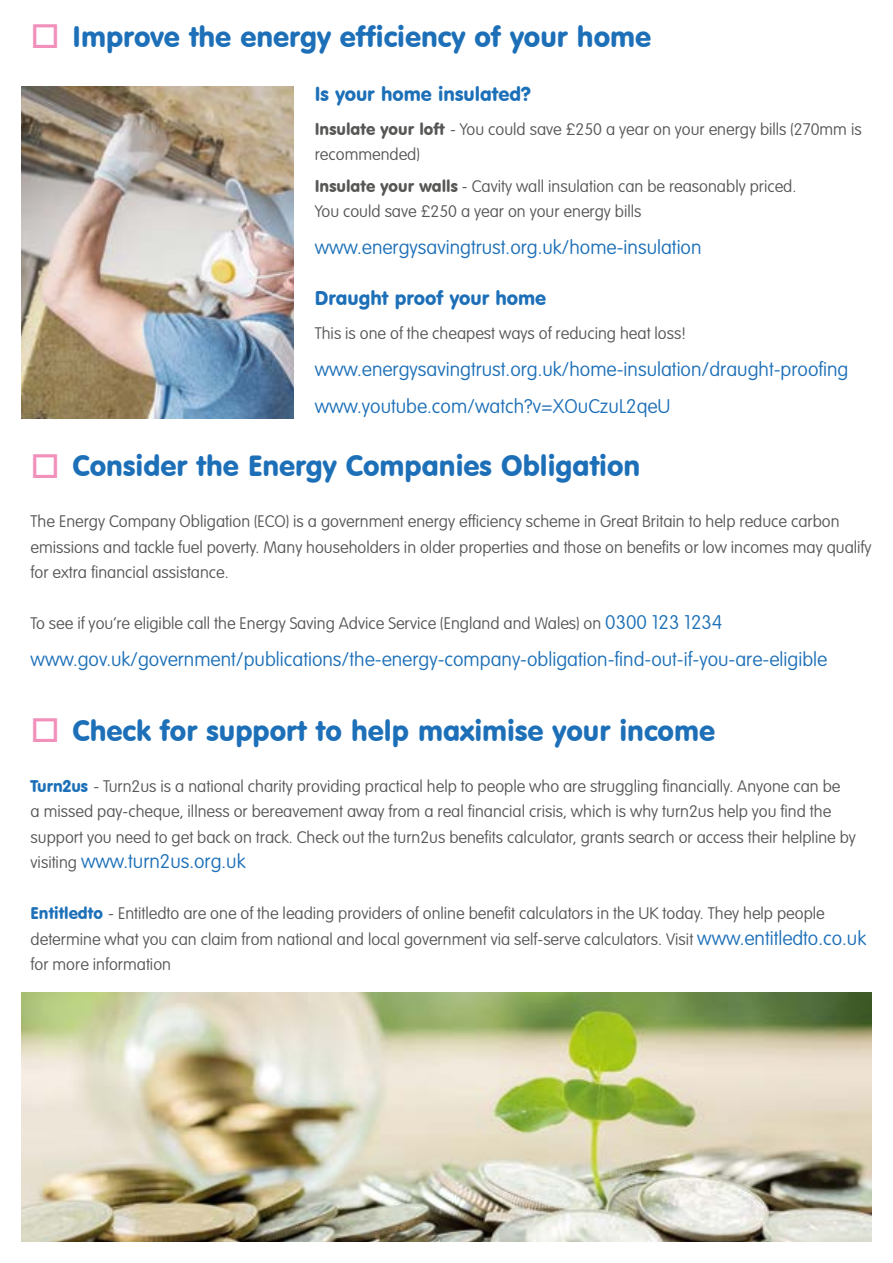
<style>
.page{position:relative;width:893px;height:1263px;background:#fff}
.page>*{position:absolute;margin:0;border:0;box-sizing:border-box;transform-origin:0 0}
.t1{font:28.5px "VAG Rounded BT";color:#1d70b8}
.t2{font:100 19.5px/37px "VAG Rounded";color:#1d70b8}
.t3{font:19.5px "VAG Rounded BT";color:#1d70b8}
.t4{font:100 16.5px/25.5px "VAG Rounded";color:#575756}
.s1{color:#f190bb}
.s2{font-family:"VAG Rounded BT";font-weight:400}
.s3{font-size:19.5px;color:#1d70b8}
.s4{font-family:"VAG Rounded BT";font-weight:400;color:#1d70b8}
.s5{font-size:16.5px;color:#575756}
</style>
<div class="page">
<img style="left:21px;top:86px;width:272px;height:333px">
<img style="left:21px;top:993px;width:851px;height:249px">
<h1 class="t1" style="left:31px;top:19px;width:622px"><span class="s1">□</span> Improve the energy efficiency of your home</h1>
<p class="t3" style="left:315px;top:81px;width:218px">Is your home insulated?</p>
<p class="t4" style="left:315px;top:116px;width:548px"><span class="s2">Insulate your loft</span> - You could save £250 a year on your energy bills (270mm is recommended)</p>
<p class="t4" style="left:315px;top:173px;width:483px"><span class="s2">Insulate your walls</span> - Cavity wall insulation can be reasonably priced.<br>You could save £250 a year on your energy bills</p>
<p class="t2" style="left:315px;top:229px;width:388px">www.energysavingtrust.org.uk/home-insulation</p>
<p class="t3" style="left:315px;top:286px;width:233px">Draught proof your home</p>
<p class="t4" style="left:315px;top:321px;width:373px">This is one of the cheapest ways of reducing heat loss!</p>
<p class="t2" style="left:315px;top:351px;width:535px">www.energysavingtrust.org.uk/home-insulation/draught-proofing www.youtube.com/watch?v=XOuCzuL2qeU</p>
<h1 class="t1" style="left:31px;top:448px;width:611px"><span class="s1">□</span> Consider the Energy Companies Obligation</h1>
<p class="t4" style="left:31px;top:509px;width:842px">The Energy Company Obligation (ECO) is a government energy efficiency scheme in Great Britain to help reduce carbon emissions and tackle fuel poverty. Many householders in older properties and those on benefits or low incomes may qualify for extra financial assistance.</p>
<p class="t4" style="left:31px;top:611px;width:693px">To see if you’re eligible call the Energy Saving Advice Service (England and Wales) on <span class="s3">0300 123 1234</span></p>
<p class="t2" style="left:31px;top:641px;width:798px">www.gov.uk/government/publications/the-energy-company-obligation-find-out-if-you-are-eligible</p>
<h1 class="t1" style="left:31px;top:713px;width:686px"><span class="s1">□</span> Check for support to help maximise your income</h1>
<p class="t4" style="left:31px;top:773px;width:827px"><span class="s4">Turn2us</span> - Turn2us is a national charity providing practical help to people who are struggling financially. Anyone can be<br>a missed pay-cheque, illness or bereavement away from a real financial crisis, which is why turn2us help you find the support you need to get back on track. Check out the turn2us benefits calculator, grants search or access their helpline by</p>
<p class="t2" style="left:31px;top:843px;width:216px"><span class="s5">visiting</span> www.turn2us.org.uk</p>
<p class="t4" style="left:31px;top:901px;width:837px"><span class="s4">Entitledto</span> - Entitledto are one of the leading providers of online benefit calculators in the UK today. They help people determine what you can claim from national and local government via self-serve calculators. Visit <span class="s3">www.entitledto.co.uk </span>for more information</p>
</div>
